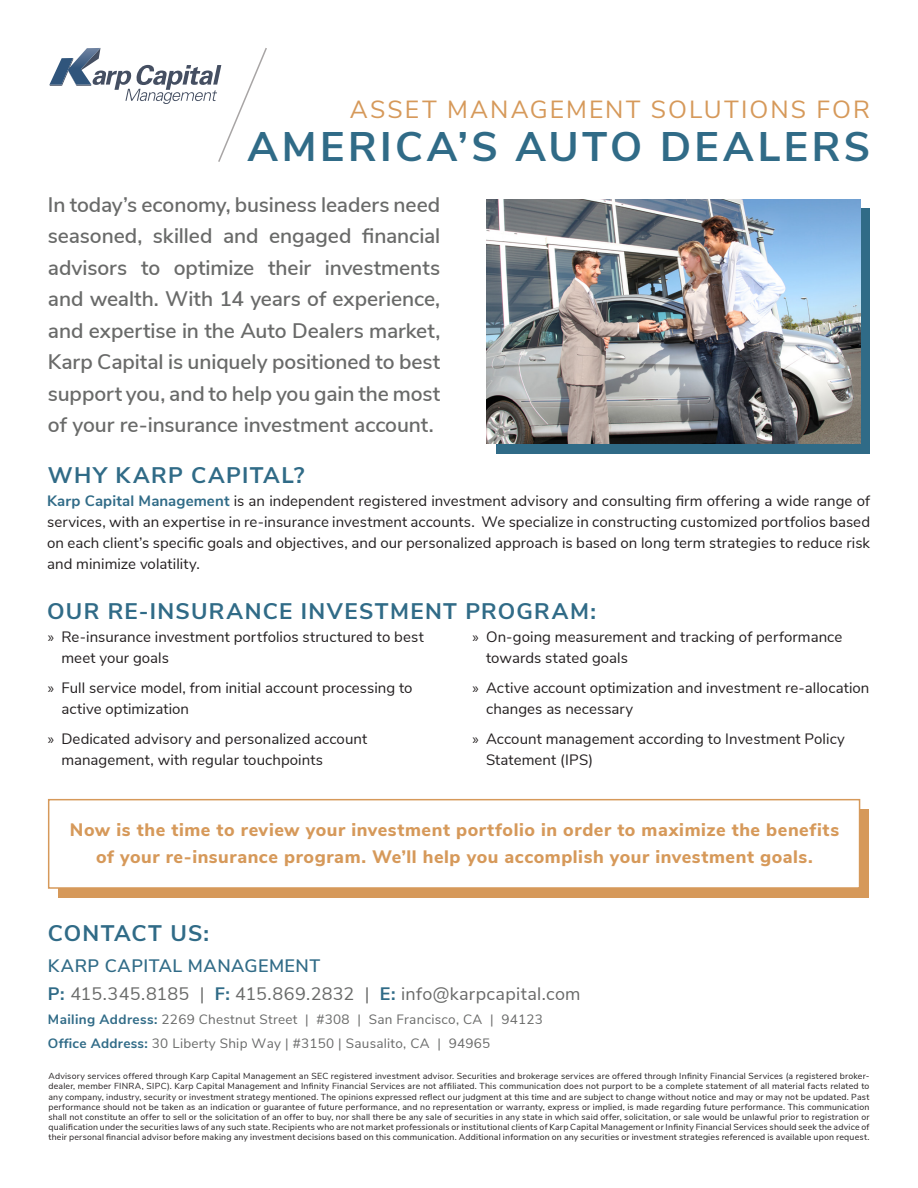
<style>
.page{position:relative;width:918px;height:1188px;background:#fff}
.page>*{position:absolute;margin:0;border:0;box-sizing:border-box;transform-origin:0 0}
.t1{font:700 41.25px "Nunito Sans";letter-spacing:.085em;color:#306b87}
.t2{font:24.75px "Nunito Sans";letter-spacing:.08em;color:#d6995a}
.t3{font:700 22.5px "Nunito Sans";letter-spacing:.06em;color:#306b87}
.t4{font:600 21px/31.5px "Nunito Sans";letter-spacing:-.005em;color:#696a69;text-align:justify}
.t5{font:800 18px "Nunito Sans";letter-spacing:.03em;color:#d6995a}
.t6{font:18px/28.5px "Nunito Sans";letter-spacing:.015em;color:#696a69}
.t7{font:15px/21px "Nunito Sans";letter-spacing:.005em;color:#231f20}
.t8{font:13.5px/24px "Nunito Sans";letter-spacing:.02em;color:#696a69}
.t9{font:8.7px/10.2px "Nunito Sans";letter-spacing:.025em;color:#231f20;text-align:justify}
.s1{font-weight:700;color:#306b87}
.s2{font-family:"Myriad Pro"}
.s3{font-weight:600;color:#306b87}
</style>
<div class="page">
<div style="left:496px;top:208px;width:373px;height:245px;background:#306b87"></div>
<div style="left:58px;top:809px;width:811px;height:88px;background:#d6995a"></div>
<img style="left:487px;top:199px;width:373px;height:245px">
<div style="left:48px;top:799px;width:812px;height:90px;background:#fff;border:2px solid #d6995a"></div>
<svg style="left:49px;top:48px;width:218px;height:114px"></svg>
<p class="t2" style="left:350px;top:91px;width:522px">ASSET MANAGEMENT SOLUTIONS FOR</p>
<p class="t1" style="left:248px;top:117px;width:624px">AMERICA’S AUTO DEALERS</p>
<p class="t4" style="left:48px;top:188px;width:394px">In today’s economy, business leaders need seasoned, skilled and engaged financial advisors to optimize their investments and wealth. With 14 years of experience, and expertise in the Auto Dealers market, Karp Capital is uniquely positioned to best support you, and to help you gain the most of your re-insurance investment account.</p>
<p class="t3" style="left:48px;top:459px;width:258px">WHY KARP CAPITAL?</p>
<p class="t7" style="left:47px;top:489px;width:824px;text-align:justify"><span class="s1">Karp Capital Management</span> is an independent registered investment advisory and consulting firm offering a wide range of services, with an expertise in re-insurance investment accounts. We specialize in constructing customized portfolios based on each client’s specific goals and objectives, and our personalized approach is based on long term strategies to reduce risk and minimize volatility.</p>
<p class="t3" style="left:47px;top:595px;width:551px">OUR RE-INSURANCE INVESTMENT PROGRAM:</p>
<p class="t7" style="left:61px;top:626px;width:364px;text-indent:-14px"><span class="s2">»</span> Re-insurance investment portfolios structured to best meet your goals</p>
<p class="t7" style="left:61px;top:677px;width:353px;text-indent:-14px"><span class="s2">»</span> Full service model, from initial account processing to active optimization</p>
<p class="t7" style="left:61px;top:728px;width:307px;text-indent:-14px"><span class="s2">»</span> Dedicated advisory and personalized account management, with regular touchpoints</p>
<p class="t7" style="left:486px;top:626px;width:358px;text-indent:-14px"><span class="s2">»</span> On-going measurement and tracking of performance towards stated goals</p>
<p class="t7" style="left:486px;top:677px;width:385px;text-indent:-14px"><span class="s2">»</span> Active account optimization and investment re-allocation changes as necessary</p>
<p class="t7" style="left:486px;top:728px;width:360px;text-indent:-14px"><span class="s2">»</span> Account management according to Investment Policy<br>Statement (IPS)</p>
<p class="t5" style="left:70px;top:816px;width:771px">Now is the time to review your investment portfolio in order to maximize the benefits</p>
<p class="t5" style="left:96px;top:843px;width:718px">of your re-insurance program. We’ll help you accomplish your investment goals.</p>
<p class="t3" style="left:48px;top:917px;width:163px">CONTACT US:</p>
<p class="t6" style="left:48px;top:950px;width:534px"><span class="s3">KARP CAPITAL MANAGEMENT<br></span><span class="s1">P:</span> 415.345.8185 | <span class="s1">F:</span> 415.869.2832 | <span class="s1">E:</span> info@karpcapital.com</p>
<p class="t8" style="left:48px;top:1007px;width:497px"><span class="s1">Mailing Address:</span> 2269 Chestnut Street | #308 | San Francisco, CA | 94123<br><span class="s1">Office Address:</span> 30 Liberty Ship Way | #3150 | Sausalito, CA | 94965</p>
<p class="t9" style="left:48px;top:1070px;width:823px">Advisory services offered through Karp Capital Management an SEC registered investment advisor. Securities and brokerage services are offered through Infinity Financial Services (a registered broker&shy;dealer, member FINRA, SIPC). Karp Capital Management and Infinity Financial Services are not affiliated. This communication does not purport to be a complete statement of all material facts related to any company, industry, security or investment strategy mentioned. The opinions expressed reflect our judgment at this time and are subject to change without notice and may or may not be updated. Past performance should not be taken as an indication or guarantee of future performance, and no representation or warranty, express or implied, is made regarding future performance. This communication shall not constitute an offer to sell or the solicitation of an offer to buy, nor shall there be any sale of securities in any state in which said offer, solicitation, or sale would be unlawful prior to registration or qualification under the securities laws of any such state. Recipients who are not market professionals or institutional clients of Karp Capital Management or Infinity Financial Services should seek the advice of their personal financial advisor before making any investment decisions based on this communication. Additional information on any securities or investment strategies referenced is available upon request.</p>
</div>
